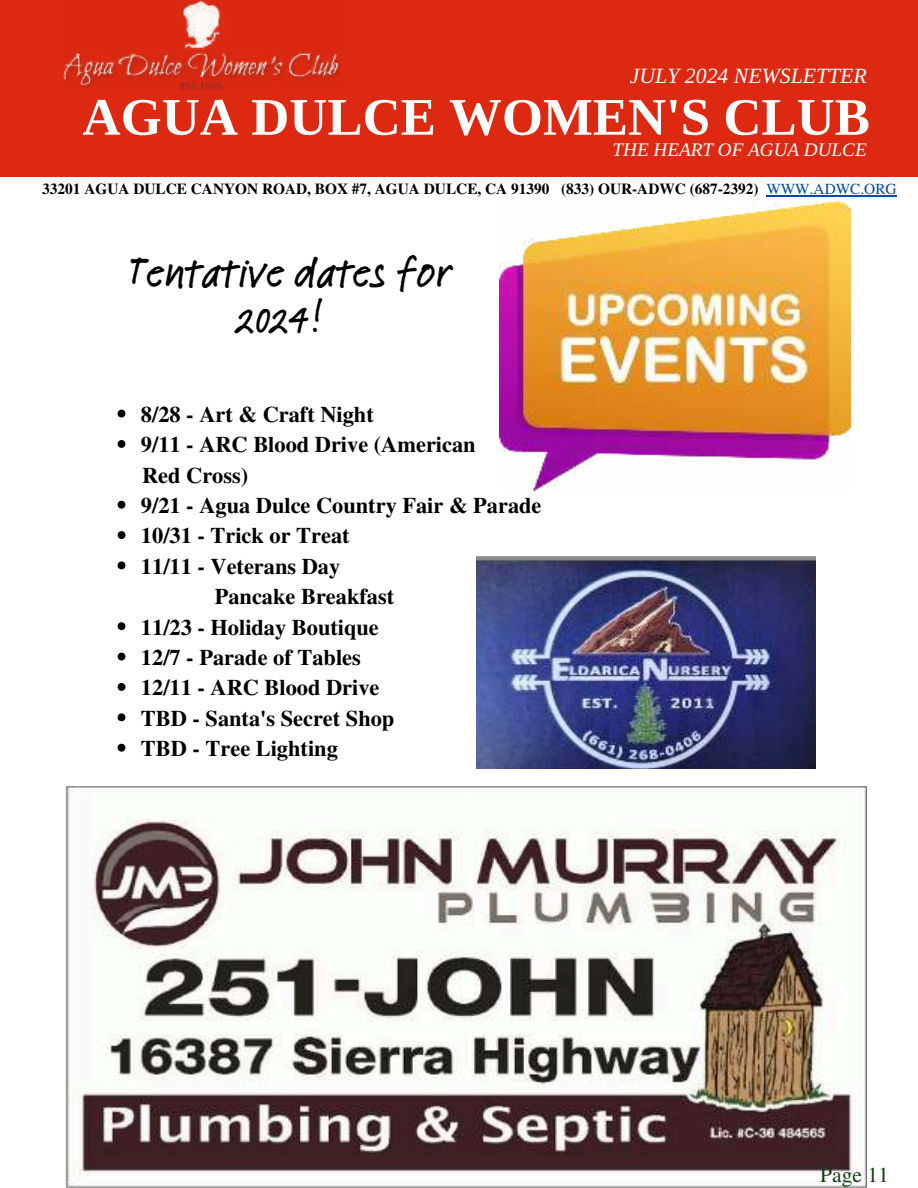
<style>
.page{position:relative;width:918px;height:1188px;background:#fff}
.page>*{position:absolute;margin:0;border:0;box-sizing:border-box;transform-origin:0 0}
.t1{font:700 52.8px "Libra Serif Modern";color:#fffffe}
.t2{font:500 43.5px/46.2px "Feltpen Com";color:#000;text-align:center}
.t3{font:700 22.35px "Te X Gyre Termes";color:#000}
.t4{font:italic 21.75px "Libra Serif Modern";color:#fffffe}
.t5{font:21.45px "Te X Gyre Termes";color:#114015}
.t6{font:italic 19.2px "Libra Serif Modern";color:#fffffe}
.t7{font:700 15.3px "Te X Gyre Termes";color:#000}
.s1{font-weight:400;color:#004aad}
</style>
<div class="page">
<div style="left:0;top:0;width:918px;height:177px;background:#dd2911"></div>
<img style="left:65px;top:787px;width:801px;height:401px">
<img style="left:64px;top:2px;width:277px;height:87px">
<img style="left:499px;top:201px;width:351px;height:290px">
<svg style="left:118px;top:410px;width:7px;height:7px"></svg>
<svg style="left:118px;top:440px;width:7px;height:8px"></svg>
<svg style="left:118px;top:501px;width:7px;height:8px"></svg>
<svg style="left:118px;top:531px;width:7px;height:8px"></svg>
<svg style="left:118px;top:561px;width:7px;height:8px"></svg>
<svg style="left:118px;top:622px;width:7px;height:8px"></svg>
<svg style="left:118px;top:653px;width:7px;height:7px"></svg>
<svg style="left:118px;top:683px;width:7px;height:8px"></svg>
<svg style="left:118px;top:713px;width:7px;height:8px"></svg>
<svg style="left:118px;top:744px;width:7px;height:8px"></svg>
<hr style="left:766px;top:195px;width:131px;height:1px;background:#004aad">
<img style="left:476px;top:557px;width:340px;height:211px">
<p class="t4" style="left:630px;top:62px;width:238px">JULY 2024 NEWSLETTER</p>
<h1 class="t1" style="left:82px;top:82px;width:789px">AGUA DULCE WOMEN'S CLUB</h1>
<p class="t6" style="left:613px;top:137px;width:256px">THE HEART OF AGUA DULCE</p>
<p class="t7" style="left:42px;top:177px;width:856px">33201 AGUA DULCE CANYON ROAD, BOX #7, AGUA DULCE, CA 91390 (833) OUR-ADWC (687-2392) <span class="s1">WWW.ADWC.ORG</span></p>
<h2 class="t2" style="left:129px;top:249px;width:324px">Tentative dates for<br>2024!</h2>
<p class="t3" style="left:141px;top:397px;width:234px">8/28 - Art &amp; Craft Night</p>
<p class="t3" style="left:141px;top:427px;width:336px">9/11 - ARC Blood Drive (American</p>
<p class="t3" style="left:142px;top:458px;width:108px">Red Cross)</p>
<p class="t3" style="left:141px;top:488px;width:402px">9/21 - Agua Dulce Country Fair &amp; Parade</p>
<p class="t3" style="left:141px;top:519px;width:210px">10/31 - Trick or Treat</p>
<p class="t3" style="left:141px;top:549px;width:201px">11/11 - Veterans Day</p>
<p class="t3" style="left:215px;top:579px;width:181px">Pancake Breakfast</p>
<p class="t3" style="left:141px;top:610px;width:239px">11/23 - Holiday Boutique</p>
<p class="t3" style="left:141px;top:640px;width:221px">12/7 - Parade of Tables</p>
<p class="t3" style="left:141px;top:670px;width:240px">12/11 - ARC Blood Drive</p>
<p class="t3" style="left:141px;top:701px;width:255px">TBD - Santa's Secret Shop</p>
<p class="t3" style="left:141px;top:731px;width:198px">TBD - Tree Lighting</p>
<p class="t5" style="left:820px;top:1160px;width:70px">Page 11</p>
</div>
